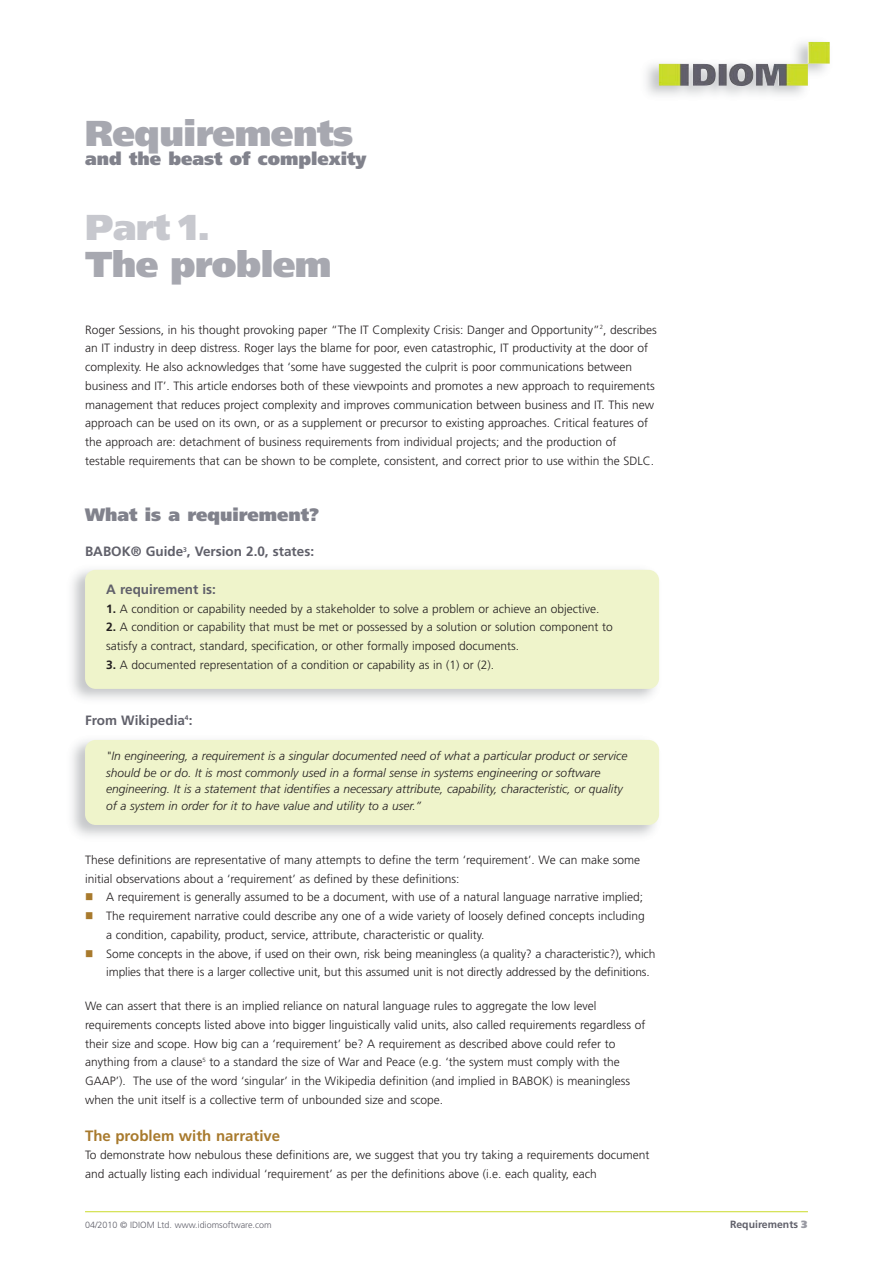
<style>
.page{position:relative;width:893px;height:1263px;background:#fff}
.page>*{position:absolute;margin:0;border:0;box-sizing:border-box;transform-origin:0 0}
.t1{font:900 36px "Frutiger";letter-spacing:-.015em;color:#a7a8b0}
.t2{font:900 36px "Frutiger";color:#c7c8ce}
.t3{font:900 18px "Frutiger";color:#81828c}
.t4{font:700 15px "Frutiger";color:#a87a2d}
.t5{font:700 13.5px "Frutiger";color:#60606a}
.t6{font:300 12px/18.8px "Frutiger";color:#231f20}
.t7{font:italic 300 12px/16.5px "Frutiger";color:#231f20}
.t8{font:700 10.5px "Frutiger";color:#60606a}
.t9{font:300 9px "Frutiger";color:#60606a}
.s1{font-weight:700}
.s2{font-weight:900;color:#9899a2}
</style>
<div class="page">
<div style="left:85px;top:740px;width:574px;height:85px;background:#eff4cb;border-radius:11px"></div>
<div style="left:85px;top:570px;width:574px;height:119px;background:#eff4cb;border-radius:11px"></div>
<hr style="left:85px;top:1211px;width:723px;height:1px;background:#cadb2a">
<img style="left:646px;top:41px;width:178px;height:55px">
<img style="left:765px;top:42px;width:65px;height:44px">
<h1 class="t1" style="left:85px;top:119px;width:270px">Requirements</h1>
<h2 class="t3" style="left:85px;top:151px;width:283px">and the beast of complexity</h2>
<h1 class="t2" style="left:85px;top:213px;width:127px">Part 1.</h1>
<h1 class="t1" style="left:85px;top:250px;width:248px">The problem</h1>
<p class="t6" style="left:85px;top:321px;width:573px">Roger Sessions, in his thought provoking paper “The IT Complexity Crisis: Danger and Opportunity”<sup>2</sup>, describes an IT industry in deep distress. Roger lays the blame for poor, even catastrophic, IT productivity at the door of complexity. He also acknowledges that ‘some have suggested the culprit is poor communications between business and IT’. This article endorses both of these viewpoints and promotes a new approach to requirements management that reduces project complexity and improves communication between business and IT. This new approach can be used on its own, or as a supplement or precursor to existing approaches. Critical features of the approach are: detachment of business requirements from individual projects; and the production of testable requirements that can be shown to be complete, consistent, and correct prior to use within the SDLC.</p>
<h2 class="t3" style="left:85px;top:508px;width:236px">What is a requirement?</h2>
<p class="t5" style="left:85px;top:546px;width:231px">BABOK® Guide<sup>3</sup>, Version 2.0, states:</p>
<p class="t5" style="left:106px;top:584px;width:111px">A requirement is:</p>
<p class="t6" style="left:106px;top:600px;width:495px"><span class="s1">1.</span> A condition or capability needed by a stakeholder to solve a problem or achieve an objective.</p>
<p class="t6" style="left:106px;top:619px;width:508px"><span class="s1">2.</span> A condition or capability that must be met or possessed by a solution or solution component to satisfy a contract, standard, specification, or other formally imposed documents.</p>
<p class="t6" style="left:106px;top:656px;width:389px"><span class="s1">3.</span> A documented representation of a condition or capability as in (1) or (2).</p>
<p class="t5" style="left:85px;top:715px;width:109px">From Wikipedia<sup>4</sup>:</p>
<p class="t7" style="left:106px;top:749px;width:523px">"In engineering, a requirement is a singular documented need of what a particular product or service should be or do. It is most commonly used in a formal sense in systems engineering or software engineering. It is a statement that identifies a necessary attribute, capability, characteristic, or quality of a system in order for it to have value and utility to a user.”</p>
<p class="t6" style="left:85px;top:851px;width:556px">These definitions are representative of many attempts to define the term ‘requirement’. We can make some initial observations about a ‘requirement’ as defined by these definitions:</p>
<p class="t6" style="left:106px;top:889px;width:551px">A requirement is generally assumed to be a document, with use of a natural language narrative implied; The requirement narrative could describe any one of a wide variety of loosely defined concepts including<br>a condition, capability, product, service, attribute, characteristic or quality.<br>Some concepts in the above, if used on their own, risk being meaningless (a quality? a characteristic?), which implies that there is a larger collective unit, but this assumed unit is not directly addressed by the definitions.</p>
<p class="t6" style="left:85px;top:997px;width:562px">We can assert that there is an implied reliance on natural language rules to aggregate the low level requirements concepts listed above into bigger linguistically valid units, also called requirements regardless of their size and scope. How big can a ‘requirement’ be? A requirement as described above could refer to anything from a clause<sup>5</sup> to a standard the size of War and Peace (e.g. ‘the system must comply with the GAAP’). The use of the word ‘singular’ in the Wikipedia definition (and implied in BABOK) is meaningless when the unit itself is a collective term of unbounded size and scope.</p>
<p class="t4" style="left:85px;top:1129px;width:197px">The problem with narrative</p>
<p class="t6" style="left:85px;top:1147px;width:566px">To demonstrate how nebulous these definitions are, we suggest that you try taking a requirements document and actually listing each individual ‘requirement’ as per the definitions above (i.e. each quality, each</p>
<p class="t9" style="left:85px;top:1221px;width:188px">04/2010 © IDIOM Ltd. www.idiomsoftware.com</p>
<p class="t8" style="left:730px;top:1220px;width:79px">Requirements <span class="s2">3</span></p>
</div>
